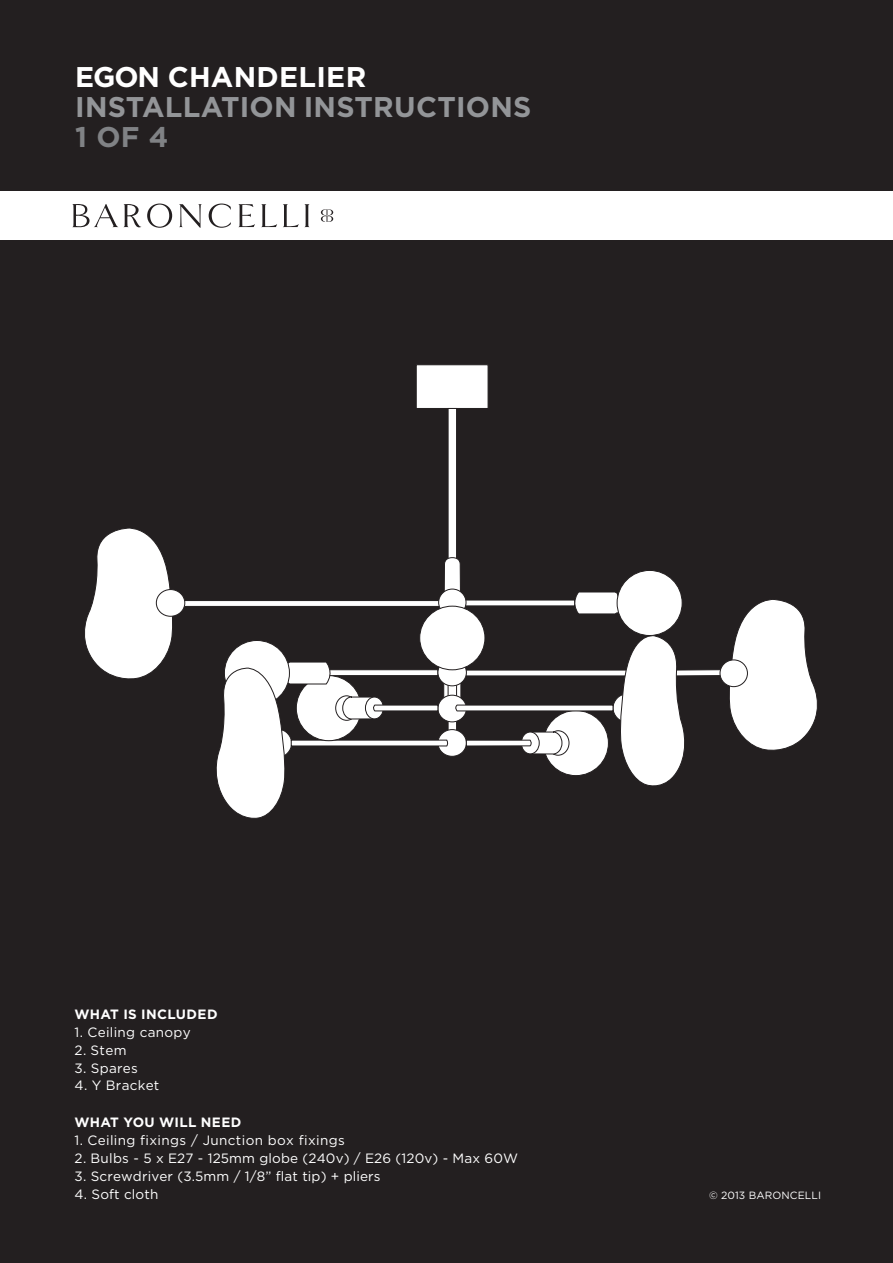
<style>
.page{position:relative;width:893px;height:1263px;background:#231f20}
.page>*{position:absolute;margin:0;border:0;box-sizing:border-box;transform-origin:0 0}
.t1{font:700 28.5px "Gotham";letter-spacing:.01em;color:#939598}
.t2{font:700 28.5px "Gotham";letter-spacing:.01em;color:#fff}
.t3{font:700 28.5px "Gotham";color:#808285}
.t4{font:13.5px "Gotham";letter-spacing:.02em;color:#fff}
.t5{font:700 13.5px "Gotham";letter-spacing:.025em;color:#fff}
.t6{font:10.5px "Gotham";letter-spacing:.01em;color:#fff}
</style>
<div class="page">
<div style="left:0;top:191px;width:893px;height:49px;background:#fff"></div>
<svg style="left:72px;top:204px;width:261px;height:24px"></svg>
<div style="left:416px;top:365px;width:72px;height:44px;background:#fff;border:1px solid #231f20"></div>
<svg style="left:729px;top:599px;width:89px;height:152px"></svg>
<svg style="left:84px;top:528px;width:91px;height:151px"></svg>
<div style="left:448px;top:408px;width:9px;height:338px;background:#fff;border:1px solid #231f20"></div>
<svg style="left:444px;top:557px;width:17px;height:34px"></svg>
<div style="left:182px;top:600px;width:258px;height:7px;background:#fff;border:1px solid #231f20"></div>
<svg style="left:466px;top:600px;width:104px;height:6px"></svg>
<div style="left:675px;top:670px;width:46px;height:6px;background:#fff"></div>
<div style="left:675px;top:669px;width:46px;height:7px;border:1px solid #231f20"></div>
<svg style="left:570px;top:592px;width:49px;height:22px"></svg>
<div style="left:617px;top:570px;width:65px;height:65px;background:#fff;border-radius:50%"></div>
<div style="left:617px;top:570px;width:65px;height:66px;border:1px solid #231f20;border-radius:50%"></div>
<div style="left:439px;top:589px;width:27px;height:27px;background:#fff;border-radius:50%"></div>
<div style="left:438px;top:589px;width:28px;height:27px;border:1px solid #231f20;border-radius:50%"></div>
<div style="left:420px;top:606px;width:65px;height:64px;background:#fff;border-radius:50%"></div>
<div style="left:156px;top:589px;width:29px;height:27px;background:#fff;border-radius:50%"></div>
<div style="left:156px;top:589px;width:29px;height:27px;border:1px solid #231f20;border-radius:50%"></div>
<div style="left:720px;top:660px;width:27px;height:27px;background:#fff;border-radius:50%"></div>
<div style="left:720px;top:660px;width:28px;height:27px;border:1px solid #231f20;border-radius:50%"></div>
<svg style="left:216px;top:632px;width:475px;height:187px"></svg>
<h1 class="t2" style="left:75px;top:59px;width:293px">EGON CHANDELIER</h1>
<h1 class="t1" style="left:75px;top:89px;width:458px">INSTALLATION INSTRUCTIONS</h1>
<h1 class="t3" style="left:75px;top:119px;width:95px">1 OF 4</h1>
<p class="t5" style="left:74px;top:1006px;width:145px">WHAT IS INCLUDED</p>
<p class="t4" style="left:74px;top:1024px;width:118px">1. Ceiling canopy</p>
<p class="t4" style="left:74px;top:1042px;width:54px">2. Stem</p>
<p class="t4" style="left:74px;top:1060px;width:65px">3. Spares</p>
<p class="t4" style="left:74px;top:1077px;width:86px">4. Y Bracket</p>
<p class="t5" style="left:74px;top:1114px;width:169px">WHAT YOU WILL NEED</p>
<p class="t4" style="left:74px;top:1132px;width:272px">1. Ceiling fixings / Junction box fixings</p>
<p class="t4" style="left:74px;top:1150px;width:445px">2. Bulbs - 5 x E27 - 125mm globe (240v) / E26 (120v) - Max 60W</p>
<p class="t4" style="left:74px;top:1168px;width:308px">3. Screwdriver (3.5mm / 1/8” flat tip) + pliers</p>
<p class="t4" style="left:74px;top:1186px;width:85px">4. Soft cloth</p>
<p class="t6" style="left:709px;top:1189px;width:114px">© 2013 BARONCELLI</p>
</div>
